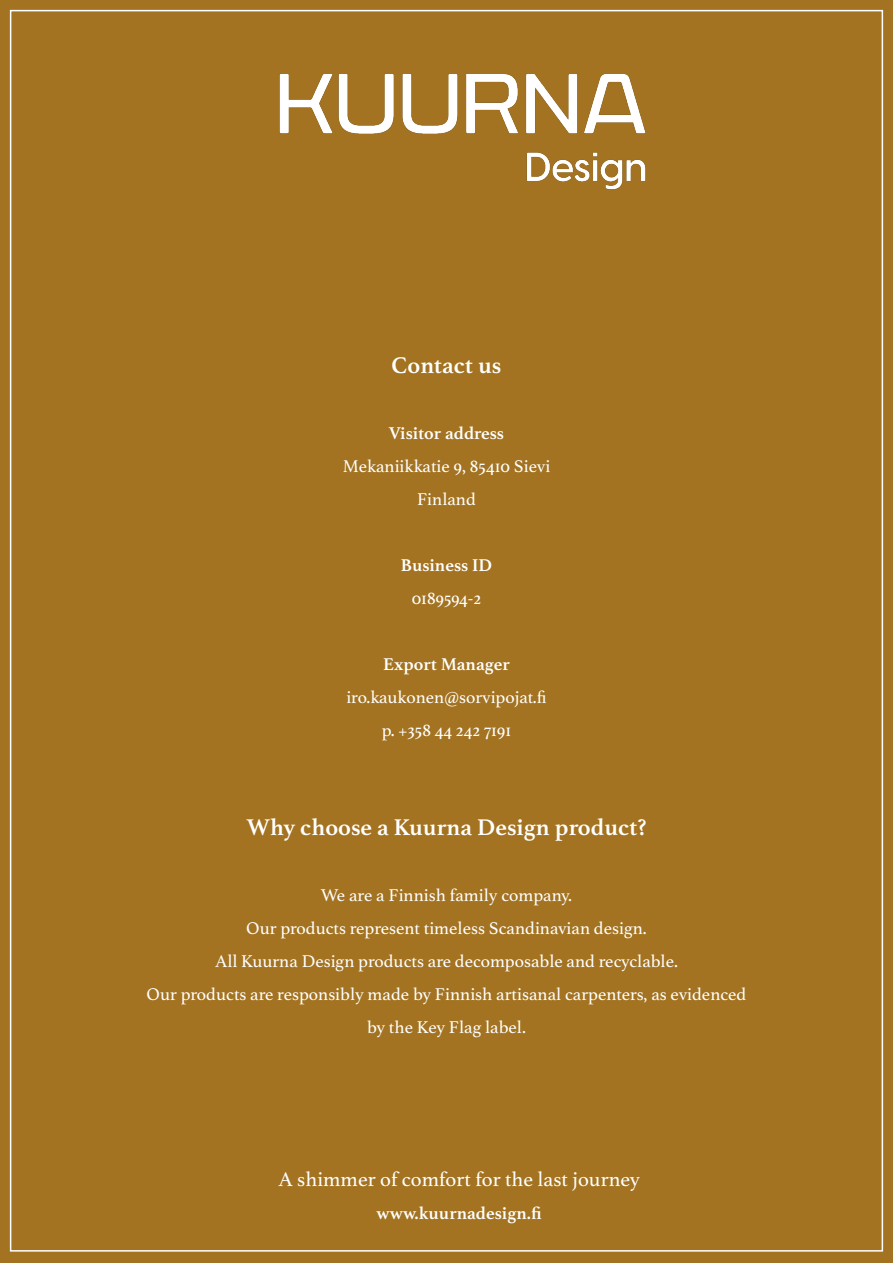
<style>
.page{position:relative;width:893px;height:1263px;background:#a37321}
.page>*{position:absolute;margin:0;border:0;box-sizing:border-box;transform-origin:0 0}
.t1{font:700 24px "Athelas";color:#fff}
.t2{font:21px "Athelas";color:#fff}
.t3{font:18px/33px "Athelas";color:#fff;text-align:center}
.t4{font:700 18px "Athelas";color:#fff}
</style>
<div class="page">
<img style="left:279px;top:73px;width:367px;height:117px">
<p class="t1" style="left:392px;top:351px;width:111px">Contact us</p>
<p class="t4" style="left:389px;top:422px;width:117px">Visitor address</p>
<p class="t3" style="left:343px;top:450px;width:209px">Mekaniikkatie 9, 85410 Sievi</p>
<p class="t3" style="left:417px;top:483px;width:60px">Finland</p>
<p class="t4" style="left:401px;top:554px;width:93px">Business ID</p>
<p class="t3" style="left:412px;top:582px;width:71px">0189594-2</p>
<p class="t4" style="left:383px;top:653px;width:128px">Export Manager</p>
<p class="t3" style="left:346px;top:681px;width:202px">iro.kaukonen@sorvipojat.fi</p>
<p class="t3" style="left:382px;top:714px;width:131px">p. +358 44 242 7191</p>
<p class="t1" style="left:247px;top:813px;width:401px">Why choose a Kuurna Design product?</p>
<p class="t3" style="left:321px;top:879px;width:253px">We are a Finnish family company.</p>
<p class="t3" style="left:246px;top:912px;width:402px">Our products represent timeless Scandinavian design.</p>
<p class="t3" style="left:215px;top:945px;width:464px">All Kuurna Design products are decomposable and recyclable.</p>
<p class="t3" style="left:147px;top:978px;width:601px">Our products are responsibly made by Finnish artisanal carpenters, as evidenced by the Key Flag label.</p>
<p class="t2" style="left:278px;top:1167px;width:363px">A shimmer of comfort for the last journey</p>
<p class="t4" style="left:377px;top:1203px;width:167px">www.kuurnadesign.fi</p>
</div>
